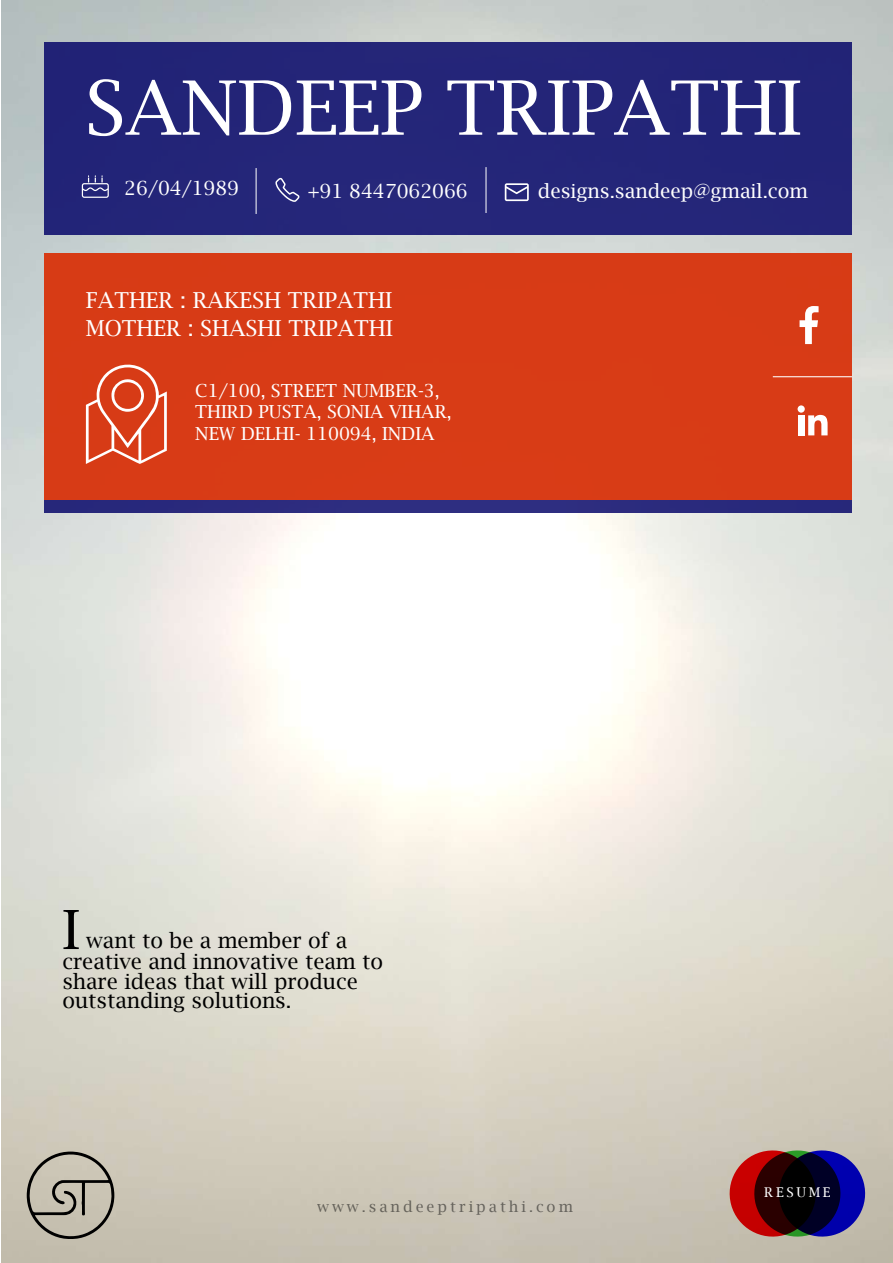
<style>
.page{position:relative;width:893px;height:1263px;background:#fff}
.page>*{position:absolute;margin:0;border:0;box-sizing:border-box;transform-origin:0 0}
.t1{font:75px "Lucida Bright";color:#fff}
.t2{font:54px "Lucida Bright";color:#000}
.t3{font:22.05px/28px "Lucida Bright";color:#fff}
.t4{font:21px/21.3px "Lucida Bright";color:#000;text-align:center}
.t5{font:19.5px "Lucida Bright";color:#fff}
.t6{font:18px/21.6px "Lucida Bright";color:#fff}
.t7{font:15px "Lucida Bright";letter-spacing:.2em;color:#000}
.t8{font:13.5px "Lucida Bright";letter-spacing:.2em;color:#fff}
</style>
<div class="page">
<img style="left:2px;top:1px;width:891px;height:1262px">
<svg style="left:730px;top:1150px;width:135px;height:86px"></svg>
<div style="left:44px;top:43px;width:808px;height:192px;background:#242578"></div>
<svg style="left:44px;top:499px;width:808px;height:14px;fill:#2c2b7d"></svg>
<div style="left:44px;top:253px;width:808px;height:246px;background:#d83b16"></div>
<hr style="left:773px;top:376px;width:79px;height:1px;background:#fff">
<svg style="left:82px;top:175px;width:27px;height:23px"></svg>
<svg style="left:275px;top:177px;width:25px;height:25px"></svg>
<hr style="left:256px;top:168px;width:1px;height:46px;background:#fff">
<hr style="left:486px;top:167px;width:1px;height:46px;background:#fff">
<svg style="left:505px;top:183px;width:24px;height:18px"></svg>
<svg style="left:86px;top:364px;width:81px;height:100px"></svg>
<svg style="left:808px;top:415px;width:20px;height:20px"></svg>
<div style="left:798px;top:415px;width:6px;height:20px;background:#fff"></div>
<div style="left:798px;top:405px;width:7px;height:8px;background:#fff;border-radius:50%"></div>
<svg style="left:799px;top:306px;width:20px;height:38px"></svg>
<svg style="left:27px;top:1151px;width:88px;height:88px"></svg>
<h1 class="t1" style="left:85px;top:65px;width:718px">SANDEEP TRIPATHI</h1>
<p class="t5" style="left:124px;top:176px;width:116px">26/04/1989</p>
<p class="t5" style="left:308px;top:180px;width:162px">+91 8447062066</p>
<p class="t5" style="left:538px;top:180px;width:272px">designs.sandeep@gmail.com</p>
<p class="t3" style="left:86px;top:286px;width:309px">FATHER : RAKESH TRIPATHI<br>MOTHER : SHASHI TRIPATHI</p>
<p class="t6" style="left:195px;top:379px;width:258px">C1/100, STREET NUMBER-3,<br>THIRD PUSTA, SONIA VIHAR,<br>NEW DELHI- 110094, INDIA</p>
<h2 class="t2" style="left:62px;top:899px;width:19px">I</h2>
<p class="t4" style="left:62px;top:930px;width:322px">want to be a member of a creative and innovative team to</p>
<p class="t4" style="left:62px;top:971px;width:297px;line-height:19.4px;text-align:left">share ideas that will produce outstanding solutions.</p>
<p class="t7" style="left:317px;top:1198px;width:257px">www.sandeeptripathi.com</p>
<p class="t8" style="left:764px;top:1184px;width:68px">RESUME</p>
</div>
